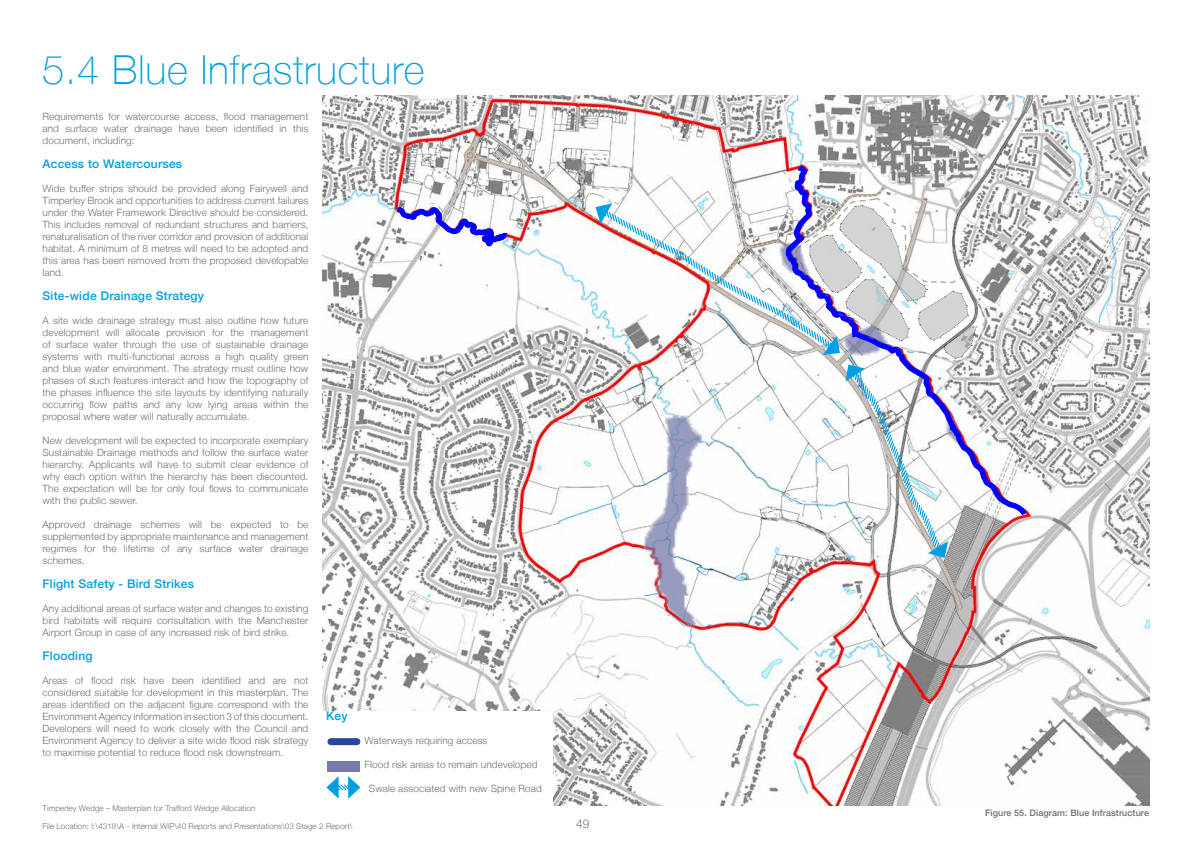
<style>
.page{position:relative;width:1191px;height:842px;background:#fff}
.page>*{position:absolute;margin:0;border:0;box-sizing:border-box;transform-origin:0 0}
.t1{font:100 40px "Helvetica Neue LT";letter-spacing:.02em;color:#009fe3}
.t2{font:500 12px "Helvetica Neue LT";letter-spacing:.02em;color:#009fe3}
.t3{font:300 12px "Helvetica Neue LT";color:#706f6f}
.t4{font:300 10px/12px "Helvetica Neue LT";letter-spacing:.01em;color:#706f6f;text-align:justify}
.t5{font:500 9px "Helvetica Neue LT";letter-spacing:.01em;color:#706f6f}
.t6{font:300 8px "Helvetica Neue LT";letter-spacing:.01em;color:#706f6f}
</style>
<div class="page">
<img style="left:322px;top:96px;width:827px;height:709px">
<div style="left:322px;top:711px;width:230px;height:95px;background:#fff"></div>
<svg style="left:326px;top:776px;width:34px;height:23px"></svg>
<div style="left:331px;top:738px;width:26px;height:7px;background:#274897"></div>
<div style="left:327px;top:761px;width:32px;height:11px;background:#777bab"></div>
<img style="left:370px;top:162px;width:671px;height:485px">
<svg style="left:396px;top:165px;width:630px;height:393px"></svg>
<h1 class="t1" style="left:42px;top:47px;width:384px">5.4 Blue Infrastructure</h1>
<p class="t4" style="left:43px;top:110px;width:267px">Requirements for watercourse access, flood management and surface water drainage have been identified in this document, including:</p>
<p class="t2" style="left:43px;top:157px;width:141px">Access to Watercourses</p>
<p class="t4" style="left:43px;top:182px;width:267px">Wide buffer strips should be provided along Fairywell and Timperley Brook and opportunities to address current failures under the Water Framework Directive should be considered.<br>This includes removal of redundant structures and barriers, renaturalisation of the river corridor and provision of additional habitat. A minimum of 8 metres will need to be adopted and this area has been removed from the proposed developable land.</p>
<p class="t2" style="left:43px;top:289px;width:163px">Site-wide Drainage Strategy</p>
<p class="t4" style="left:43px;top:314px;width:267px">A site wide drainage strategy must also outline how future development will allocate provision for the management of surface water through the use of sustainable drainage systems with multi-functional across a high quality green and blue water environment. The strategy must outline how phases of such features interact and how the topography of the phases influence the site layouts by identifying naturally occurring flow paths and any low lying areas within the proposal where water will naturally accumulate.</p>
<p class="t4" style="left:43px;top:434px;width:267px">New development will be expected to incorporate exemplary Sustainable Drainage methods and follow the surface water hierarchy. Applicants will have to submit clear evidence of why each option within the hierarchy has been discounted.<br>The expectation will be for only foul flows to communicate with the public sewer.</p>
<p class="t4" style="left:43px;top:518px;width:267px">Approved drainage schemes will be expected to be supplemented by appropriate maintenance and management regimes for the lifetime of any surface water drainage schemes.</p>
<p class="t2" style="left:43px;top:577px;width:153px">Flight Safety - Bird Strikes</p>
<p class="t4" style="left:43px;top:602px;width:267px">Any additional areas of surface water and changes to existing bird habitats will require consultation with the Manchester Airport Group in case of any increased risk of bird strike.</p>
<p class="t2" style="left:43px;top:649px;width:52px">Flooding</p>
<p class="t4" style="left:43px;top:674px;width:267px">Areas of flood risk have been identified and are not considered suitable for development in this masterplan. The areas identified on the adjacent figure correspond with the Environment Agency information in section 3 of this document.<br>Developers will need to work closely with the Council and Environment Agency to deliver a site wide flood risk strategy to maximise potential to reduce flood risk downstream.</p>
<p class="t2" style="left:326px;top:709px;width:23px">Key</p>
<p class="t4" style="left:365px;top:734px;width:124px">Waterways requiring access</p>
<p class="t4" style="left:365px;top:758px;width:174px">Flood risk areas to remain undeveloped</p>
<p class="t4" style="left:369px;top:782px;width:175px">Swale associated with new Spine Road</p>
<p class="t6" style="left:43px;top:803px;width:214px">Timperley Wedge – Masterplan for Trafford Wedge Allocation</p>
<p class="t6" style="left:43px;top:821px;width:311px">File Location: I:\4318\A - Internal WIP\40 Reports and Presentations\03 Stage 2 Report\</p>
<p class="t3" style="left:576px;top:816px;width:15px">49</p>
<p class="t5" style="left:985px;top:807px;width:165px">Figure 55. Diagram: Blue Infrastructure</p>
</div>
